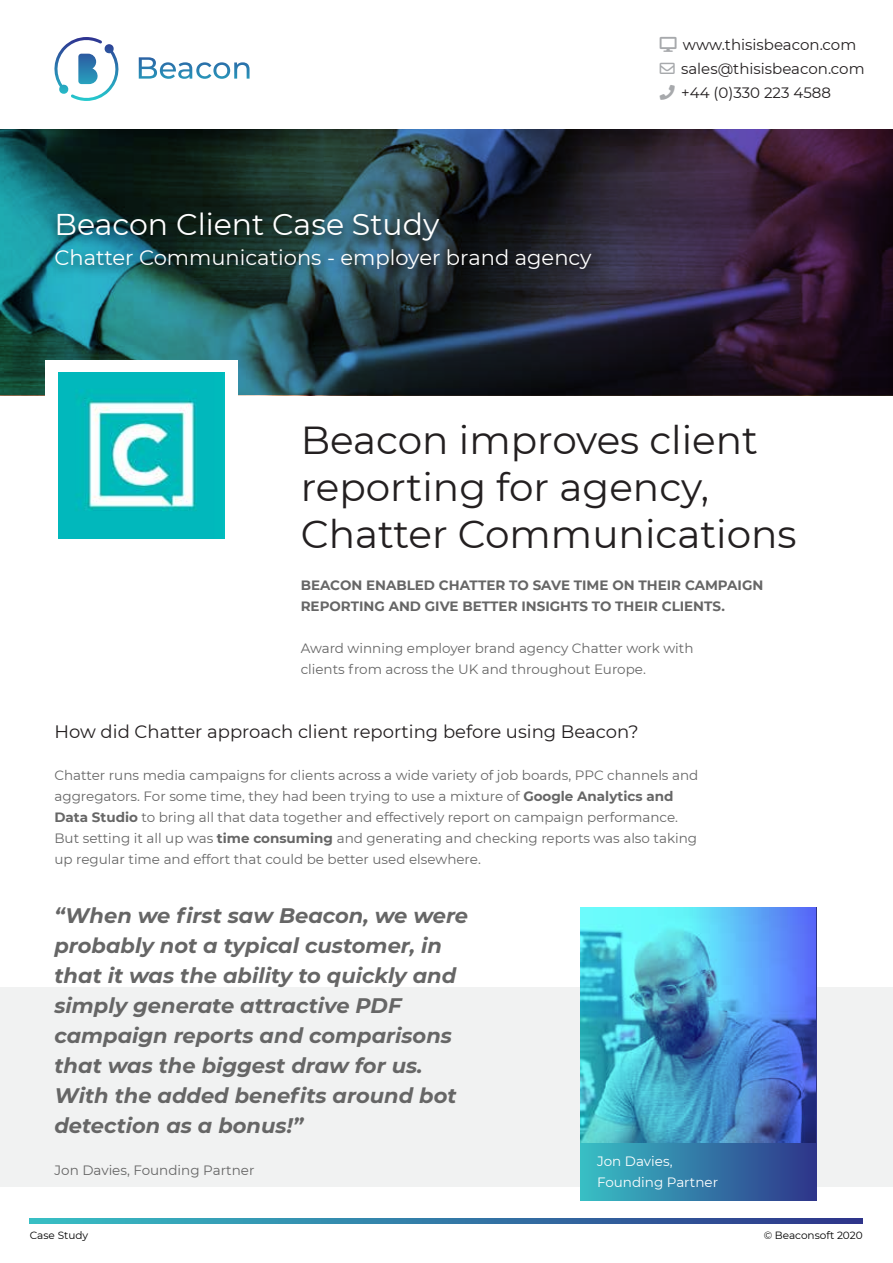
<style>
.page{position:relative;width:893px;height:1263px;background:#fff}
.page>*{position:absolute;margin:0;border:0;box-sizing:border-box;transform-origin:0 0}
.t1{font:39px/46.8px "Montserrat";color:#231f20}
.t2{font:30px "Montserrat";color:#fff}
.t3{font:italic 700 21px/30px "Montserrat";color:#666}
.t4{font:21px "Montserrat";color:#fff}
.t5{font:18px "Montserrat";color:#231f20}
.t6{font:15px/24px "Montserrat";color:#231f20}
.t7{font:13.5px/21px "Montserrat";color:#666}
.t8{font:700 13.5px/21px "Montserrat";color:#666}
.t9{font:13.5px/21px "Montserrat";color:#fff}
.t10{font:10.5px "Montserrat";color:#000}
.s1{font-weight:700}
</style>
<div class="page">
<div style="left:0;top:987px;width:893px;height:199px;background:#f1f2f2"></div>
<img style="left:0;top:129px;width:893px;height:266px">
<svg style="left:54px;top:37px;width:196px;height:64px"></svg>
<svg style="left:30px;top:1218px;width:832px;height:5px;background:#3379a6"></svg>
<img style="left:42px;top:200px;width:563px;height:87px">
<div style="left:580px;top:908px;width:236px;height:292px;background:linear-gradient(to right,#38c0c4,#2e358a)"></div>
<img style="left:580px;top:908px;width:236px;height:235px">
<div style="left:45px;top:360px;width:193px;height:74px;background:#fff"></div>
<img style="left:58px;top:373px;width:166px;height:166px">
<h2 class="t2" style="left:54px;top:203px;width:386px">Beacon Client Case Study</h2>
<h3 class="t4" style="left:54px;top:243px;width:539px">Chatter Communications - employer brand agency</h3>
<p class="t6" style="left:681px;top:32px;width:185px">www.thisisbeacon.com sales@thisisbeacon.com +44 (0)330 223 4588</p>
<h1 class="t1" style="left:301px;top:416px;width:497px">Beacon improves client reporting for agency,<br>Chatter Communications</h1>
<p class="t8" style="left:301px;top:574px;width:464px">BEACON ENABLED CHATTER TO SAVE TIME ON THEIR CAMPAIGN<br>REPORTING AND GIVE BETTER INSIGHTS TO THEIR CLIENTS.</p>
<p class="t7" style="left:301px;top:637px;width:394px">Award winning employer brand agency Chatter work with clients from across the UK and throughout Europe.</p>
<h3 class="t5" style="left:54px;top:719px;width:586px">How did Chatter approach client reporting before using Beacon?</h3>
<p class="t7" style="left:54px;top:764px;width:645px">Chatter runs media campaigns for clients across a wide variety of job boards, PPC channels and aggregators. For some time, they had been trying to use a mixture of <span class="s1">Google Analytics and Data Studio</span> to bring all that data together and effectively report on campaign performance.<br>But setting it all up was <span class="s1">time consuming</span> and generating and checking reports was also taking up regular time and effort that could be better used elsewhere.</p>
<p class="t3" style="left:54px;top:900px;width:415px">“When we first saw Beacon, we were probably not a typical customer, in that it was the ability to quickly and simply generate attractive PDF campaign reports and comparisons that was the biggest draw for us.<br>With the added benefits around bot detection as a bonus!”</p>
<p class="t7" style="left:54px;top:1159px;width:202px">Jon Davies, Founding Partner</p>
<p class="t9" style="left:597px;top:1150px;width:123px">Jon Davies,<br>Founding Partner</p>
<p class="t10" style="left:30px;top:1228px;width:60px">Case Study</p>
<p class="t10" style="left:764px;top:1228px;width:101px">© Beaconsoft 2020</p>
</div>
